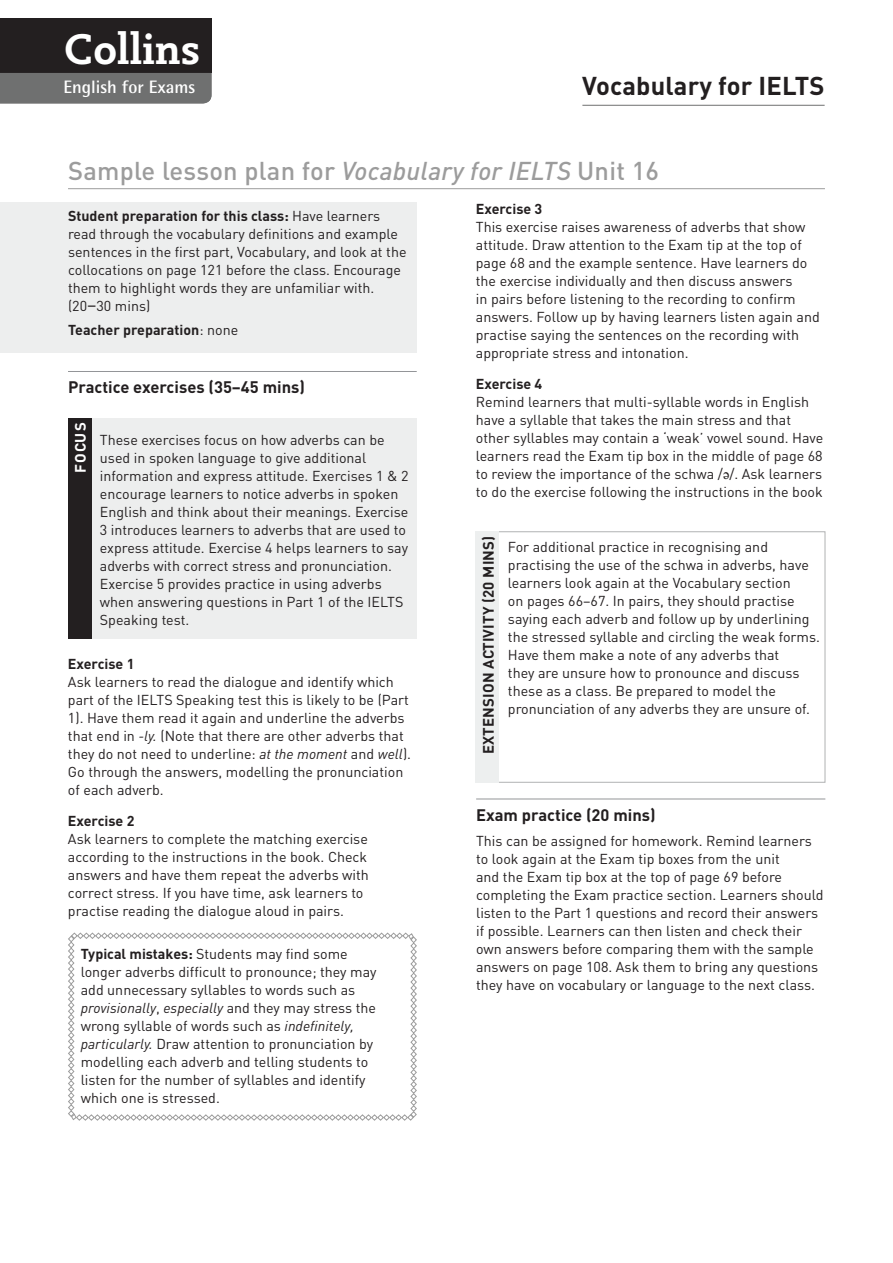
<style>
.page{position:relative;width:893px;height:1263px;background:#fff}
.page>*{position:absolute;margin:0;border:0;box-sizing:border-box;transform-origin:0 0}
.t1{font:700 45px "Nexus Mix";color:#fff}
.t2{font:500 25.5px "DIN";letter-spacing:.01em;color:#9c9c9c}
.t3{font:700 25.5px "DIN";letter-spacing:.005em;color:#231f20}
.t4{font:700 18px "Rotis Semi Sans Std";color:#fff}
.t5{font:700 16.5px "DIN";color:#231f20}
.t6{font:700 15px "DIN";letter-spacing:.01em;color:#231f20}
.t7{font:700 15px "DIN";color:#fff}
.t8{font:14.25px/18px "DIN";color:#231f20}
.t9{font:700 14.25px "DIN";color:#231f20}
.s1{font-style:italic}
.s2{font-weight:700}
.s3{font-size:18px}
.s4{font-weight:400}
.s5{font-family:"Phonetics P01"}
</style>
<div class="page">
<hr style="left:582px;top:105px;width:243px;height:1px;background:#6f7070">
<div style="left:0;top:202px;width:417px;height:151px;background:#edeeee"></div>
<hr style="left:68px;top:188px;width:757px;height:1px;background:#9c9c9c">
<div style="left:0;top:19px;width:211px;height:54px;background:#231f20"></div>
<div style="left:0;top:73px;width:211px;height:30px;background:#6f7070"></div>
<hr style="left:68px;top:371px;width:349px;height:1px;background:#939598">
<div style="left:68px;top:418px;width:349px;height:221px;background:#edeeee"></div>
<div style="left:68px;top:418px;width:23px;height:221px;background:#231f20"></div>
<svg style="left:68px;top:932px;width:349px;height:189px"></svg>
<div style="left:476px;top:531px;width:349px;height:252px;border:1px solid #b1b2b3"></div>
<div style="left:476px;top:531px;width:23px;height:252px;background:#edefef"></div>
<hr style="left:476px;top:799px;width:349px;height:1px;background:#939598">
<h1 class="t1" style="left:63px;top:21px;width:139px">Collins</h1>
<p class="t4" style="left:64px;top:76px;width:133px">English for Exams</p>
<h2 class="t3" style="left:582px;top:69px;width:244px">Vocabulary for IELTS</h2>
<h2 class="t2" style="left:68px;top:155px;width:593px">Sample lesson plan for <span class="s1">Vocabulary for IELTS</span> Unit 16</h2>
<p class="t8" style="left:68px;top:207px;width:340px"><span class="s2">Student preparation for this class:</span> Have learners read through the vocabulary definitions and example sentences in the first part, Vocabulary, and look at the collocations on page 121 before the class. Encourage them to highlight words they are unfamiliar with. (20<span class="s3">–</span>30 mins)</p>
<p class="t9" style="left:68px;top:321px;width:172px">Teacher preparation<span class="s4">: none</span></p>
<p class="t5" style="left:68px;top:376px;width:238px">Practice exercises (35–45 mins)</p>
<p class="t7" style="left:71px;top:473px;width:52px;rotate:-90deg">FOCUS</p>
<p class="t8" style="left:100px;top:431px;width:310px">These exercises focus on how adverbs can be used in spoken language to give additional information and express attitude. Exercises 1 &amp; 2 encourage learners to notice adverbs in spoken English and think about their meanings. Exercise 3 introduces learners to adverbs that are used to express attitude. Exercise 4 helps learners to say adverbs with correct stress and pronunciation.<br>Exercise 5 provides practice in using adverbs when answering questions in Part 1 of the IELTS Speaking test.</p>
<p class="t9" style="left:68px;top:654px;width:68px">Exercise 1</p>
<p class="t8" style="left:68px;top:672px;width:345px">Ask learners to read the dialogue and identify which part of the IELTS Speaking test this is likely to be (Part 1). Have them read it again and underline the adverbs that end in <span class="s1">-ly.</span> (Note that there are other adverbs that they do not need to underline: <span class="s1">at the moment</span> and <span class="s1">well</span>).<br>Go through the answers, modelling the pronunciation of each adverb.</p>
<p class="t9" style="left:68px;top:811px;width:68px">Exercise 2</p>
<p class="t8" style="left:68px;top:829px;width:302px">Ask learners to complete the matching exercise according to the instructions in the book. Check answers and have them repeat the adverbs with correct stress. If you have time, ask learners to practise reading the dialogue aloud in pairs.</p>
<p class="t8" style="left:81px;top:945px;width:297px"><span class="s2">Typical mistakes:</span> Students may find some longer adverbs difficult to pronounce; they may add unnecessary syllables to words such as <span class="s1">provisionally</span>, <span class="s1">especially</span> and they may stress the wrong syllable of words such as <span class="s1">indefinitely, particularly.</span> Draw attention to pronunciation by modelling each adverb and telling students to listen for the number of syllables and identify which one is stressed.</p>
<p class="t9" style="left:476px;top:199px;width:68px">Exercise 3</p>
<p class="t8" style="left:476px;top:217px;width:345px">This exercise raises awareness of adverbs that show attitude. Draw attention to the Exam tip at the top of page 68 and the example sentence. Have learners do the exercise individually and then discuss answers<br>in pairs before listening to the recording to confirm answers. Follow up by having learners listen again and practise saying the sentences on the recording with appropriate stress and intonation.</p>
<p class="t9" style="left:476px;top:374px;width:68px">Exercise 4</p>
<p class="t8" style="left:476px;top:392px;width:349px">Remind learners that multi-syllable words in English have a syllable that takes the main stress and that other syllables may contain a ‘weak’ vowel sound. Have learners read the Exam tip box in the middle of page 68 to review the importance of the schwa /<span class="s5">E</span>/. Ask learners to do the exercise following the instructions in the book</p>
<p class="t6" style="left:478px;top:754px;width:220px;rotate:-90deg">EXTENSION ACTIVITY (20 MINS)</p>
<p class="t8" style="left:508px;top:538px;width:314px">For additional practice in recognising and practising the use of the schwa in adverbs, have learners look again at the Vocabulary section<br>on pages 66–67. In pairs, they should practise saying each adverb and follow up by underlining the stressed syllable and circling the weak forms.<br>Have them make a note of any adverbs that<br>they are unsure how to pronounce and discuss these as a class. Be prepared to model the pronunciation of any adverbs they are unsure of.</p>
<p class="t5" style="left:476px;top:804px;width:181px">Exam practice (20 mins)</p>
<p class="t8" style="left:476px;top:832px;width:349px">This can be assigned for homework. Remind learners to look again at the Exam tip boxes from the unit<br>and the Exam tip box at the top of page 69 before completing the Exam practice section. Learners should listen to the Part 1 questions and record their answers if possible. Learners can then listen and check their own answers before comparing them with the sample answers on page 108. Ask them to bring any questions they have on vocabulary or language to the next class.</p>
</div>
